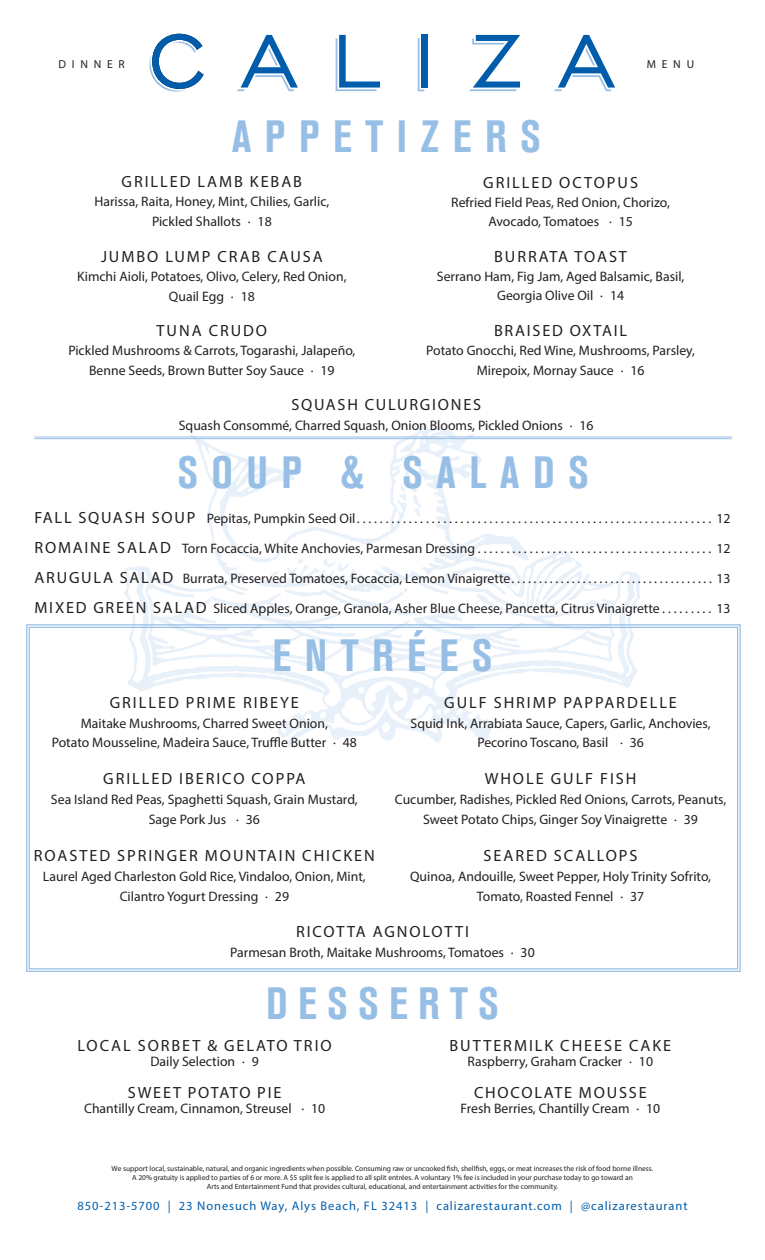
<style>
.page{position:relative;width:765px;height:1260px;background:#fff}
.page>*{position:absolute;margin:0;border:0;box-sizing:border-box;transform-origin:0 0}
.t1{font:700 condensed 45px "Akzidenz Grotesk BE";letter-spacing:.3em;color:#97bfe6}
.t2{font:700 condensed 45px "Akzidenz Grotesk BE";letter-spacing:.23em;color:#97bfe6}
.t3{font:16.25px "Myriad Pro";letter-spacing:.12em;color:#231f20}
.t4{font:13.75px/19.9px "Myriad Pro";color:#231f20;text-align:center}
.t5{font:12.5px "Myriad Pro";letter-spacing:.075em;color:#005daa}
.t6{font:11.5px "Myriad Pro";letter-spacing:.5em;color:#231f20}
.t7{font:7.5px/9px "Myriad Pro";color:#231f20;text-align:center}
.s1{font-size:16.25px}
</style>
<div class="page">
<svg style="left:124px;top:423px;width:517px;height:201px"></svg>
<svg style="left:540px;top:560px;width:43px;height:50px"></svg>
<svg style="left:473px;top:576px;width:34px;height:19px"></svg>
<svg style="left:399px;top:471px;width:22px;height:46px"></svg>
<svg style="left:270px;top:550px;width:147px;height:66px"></svg>
<div style="left:421px;top:35px;width:7px;height:53px;background:#015dab"></div>
<svg style="left:469px;top:35px;width:51px;height:56px"></svg>
<svg style="left:418px;top:38px;width:6px;height:53px"></svg>
<svg style="left:336px;top:35px;width:44px;height:56px"></svg>
<svg style="left:237px;top:35px;width:61px;height:56px"></svg>
<svg style="left:554px;top:35px;width:61px;height:56px"></svg>
<svg style="left:149px;top:34px;width:55px;height:58px"></svg>
<svg style="left:28px;top:626px;width:711px;height:344px"></svg>
<hr style="left:34px;top:437px;width:698px;height:1px;background:#97bfe6">
<hr style="left:34px;top:438px;width:698px;height:1px;background:#97bfe6">
<p class="t6" style="left:58px;top:57px;width:68px">DINNER</p>
<p class="t6" style="left:647px;top:57px;width:49px">MENU</p>
<p class="t1" style="left:232px;top:111px;width:310px">APPETIZERS</p>
<p class="t3" style="left:122px;top:171px;width:182px">GRILLED LAMB KEBAB</p>
<p class="t4" style="left:95px;top:192px;width:236px;line-height:19.4px">Harissa, Raita, Honey, Mint, Chilies, Garlic,<br>Pickled Shallots · 18</p>
<p class="t3" style="left:101px;top:246px;width:223px">JUMBO LUMP CRAB CAUSA</p>
<p class="t4" style="left:77px;top:267px;width:271px;line-height:19.4px">Kimchi Aioli, Potatoes, Olivo, Celery, Red Onion,<br>Quail Egg · 18</p>
<p class="t3" style="left:157px;top:320px;width:112px">TUNA CRUDO</p>
<p class="t4" style="left:68px;top:341px;width:289px;line-height:19.4px">Pickled Mushrooms &amp; Carrots, Togarashi, Jalapeño,<br>Benne Seeds, Brown Butter Soy Sauce · 19</p>
<p class="t3" style="left:483px;top:172px;width:156px">GRILLED OCTOPUS</p>
<p class="t4" style="left:451px;top:193px;width:220px;line-height:19.1px">Refried Field Peas, Red Onion, Chorizo,<br>Avocado, Tomatoes · 15</p>
<p class="t3" style="left:494px;top:247px;width:134px">BURRATA TOAST</p>
<p class="t4" style="left:437px;top:267px;width:249px;line-height:19.1px">Serrano Ham, Fig Jam, Aged Balsamic, Basil,<br>Georgia Olive Oil · 14</p>
<p class="t3" style="left:494px;top:321px;width:135px">BRAISED OXTAIL</p>
<p class="t4" style="left:426px;top:341px;width:270px;line-height:19.1px">Potato Gnocchi, Red Wine, Mushrooms, Parsley,<br>Mirepoix, Mornay Sauce · 16</p>
<p class="t3" style="left:291px;top:395px;width:191px">SQUASH CULURGIONES</p>
<p class="t4" style="left:179px;top:415px;width:416px">Squash Consommé, Charred Squash, Onion Blooms, Pickled Onions · 16</p>
<p class="t1" style="left:177px;top:447px;width:413px">SOUP &amp; SALADS</p>
<p class="t4" style="left:34px;top:509px;width:325px"><span class="s1">FALL SQUASH SOUP</span> Pepitas, Pumpkin Seed Oil...............................................................</p>
<p class="t4" style="left:716px;top:509px;width:16px">12</p>
<p class="t4" style="left:34px;top:538px;width:445px"><span class="s1">ROMAINE SALAD</span> Torn Focaccia, White Anchovies, Parmesan Dressing..........................................</p>
<p class="t4" style="left:716px;top:538px;width:16px">12</p>
<p class="t4" style="left:34px;top:568px;width:480px"><span class="s1">ARUGULA SALAD</span> Burrata, Preserved Tomatoes, Focaccia, Lemon Vinaigrette......................................</p>
<p class="t4" style="left:717px;top:568px;width:15px">13</p>
<p class="t4" style="left:34px;top:598px;width:630px"><span class="s1">MIXED GREEN SALAD</span> Sliced Apples, Orange, Granola, Asher Blue Cheese, Pancetta, Citrus Vinaigrette..........</p>
<p class="t4" style="left:716px;top:598px;width:16px">13</p>
<p class="t1" style="left:273px;top:630px;width:221px">ENTRÉES</p>
<p class="t3" style="left:110px;top:692px;width:191px">GRILLED PRIME RIBEYE</p>
<p class="t4" style="left:52px;top:713px;width:307px">Maitake Mushrooms, Charred Sweet Onion,<br>Potato Mousseline, Madeira Sauce, Truffle Butter · 48</p>
<p class="t3" style="left:103px;top:769px;width:204px">GRILLED IBERICO COPPA</p>
<p class="t4" style="left:51px;top:789px;width:308px">Sea Island Red Peas, Spaghetti Squash, Grain Mustard,<br>Sage Pork Jus · 36</p>
<p class="t3" style="left:34px;top:845px;width:342px">ROASTED SPRINGER MOUNTAIN CHICKEN</p>
<p class="t4" style="left:43px;top:866px;width:324px">Laurel Aged Charleston Gold Rice, Vindaloo, Onion, Mint,<br>Cilantro Yogurt Dressing · 29</p>
<p class="t3" style="left:444px;top:692px;width:234px">GULF SHRIMP PAPPARDELLE</p>
<p class="t4" style="left:411px;top:713px;width:302px">Squid Ink, Arrabiata Sauce, Capers, Garlic, Anchovies,<br>Pecorino Toscano, Basil · 36</p>
<p class="t3" style="left:485px;top:769px;width:153px">WHOLE GULF FISH</p>
<p class="t4" style="left:395px;top:789px;width:333px">Cucumber, Radishes, Pickled Red Onions, Carrots, Peanuts,<br>Sweet Potato Chips, Ginger Soy Vinaigrette · 39</p>
<p class="t3" style="left:484px;top:845px;width:155px">SEARED SCALLOPS</p>
<p class="t4" style="left:410px;top:866px;width:302px">Quinoa, Andouille, Sweet Pepper, Holy Trinity Sofrito,<br>Tomato, Roasted Fennel · 37</p>
<p class="t3" style="left:296px;top:922px;width:174px">RICOTTA AGNOLOTTI</p>
<p class="t4" style="left:230px;top:943px;width:306px">Parmesan Broth, Maitake Mushrooms, Tomatoes · 30</p>
<p class="t2" style="left:266px;top:978px;width:234px">DESSERTS</p>
<p class="t3" style="left:78px;top:1036px;width:256px">LOCAL SORBET &amp; GELATO TRIO</p>
<p class="t4" style="left:150px;top:1051px;width:110px">Daily Selection · 9</p>
<p class="t3" style="left:128px;top:1083px;width:155px">SWEET POTATO PIE</p>
<p class="t4" style="left:84px;top:1098px;width:243px">Chantilly Cream, Cinnamon, Streusel · 10</p>
<p class="t3" style="left:449px;top:1036px;width:223px">BUTTERMILK CHEESE CAKE</p>
<p class="t4" style="left:468px;top:1051px;width:187px">Raspberry, Graham Cracker · 10</p>
<p class="t3" style="left:474px;top:1083px;width:174px">CHOCOLATE MOUSSE</p>
<p class="t4" style="left:461px;top:1098px;width:201px">Fresh Berries, Chantilly Cream · 10</p>
<p class="t7" style="left:112px;top:1164px;width:543px">We support local, sustainable, natural, and organic ingredients when possible. Consuming raw or uncooked fish, shellfish, eggs, or meat increases the risk of food borne illness.<br>A 20% gratuity is applied to parties of 6 or more. A $5 split fee is applied to all split entrées. A voluntary 1% fee is included in your purchase today to go toward an<br>Arts and Entertainment Fund that provides cultural, educational, and entertainment activities for the community.</p>
<p class="t5" style="left:78px;top:1198px;width:611px">850-213-5700 | 23 Nonesuch Way, Alys Beach, FL 32413 | calizarestaurant.com | @calizarestaurant</p>
</div>
